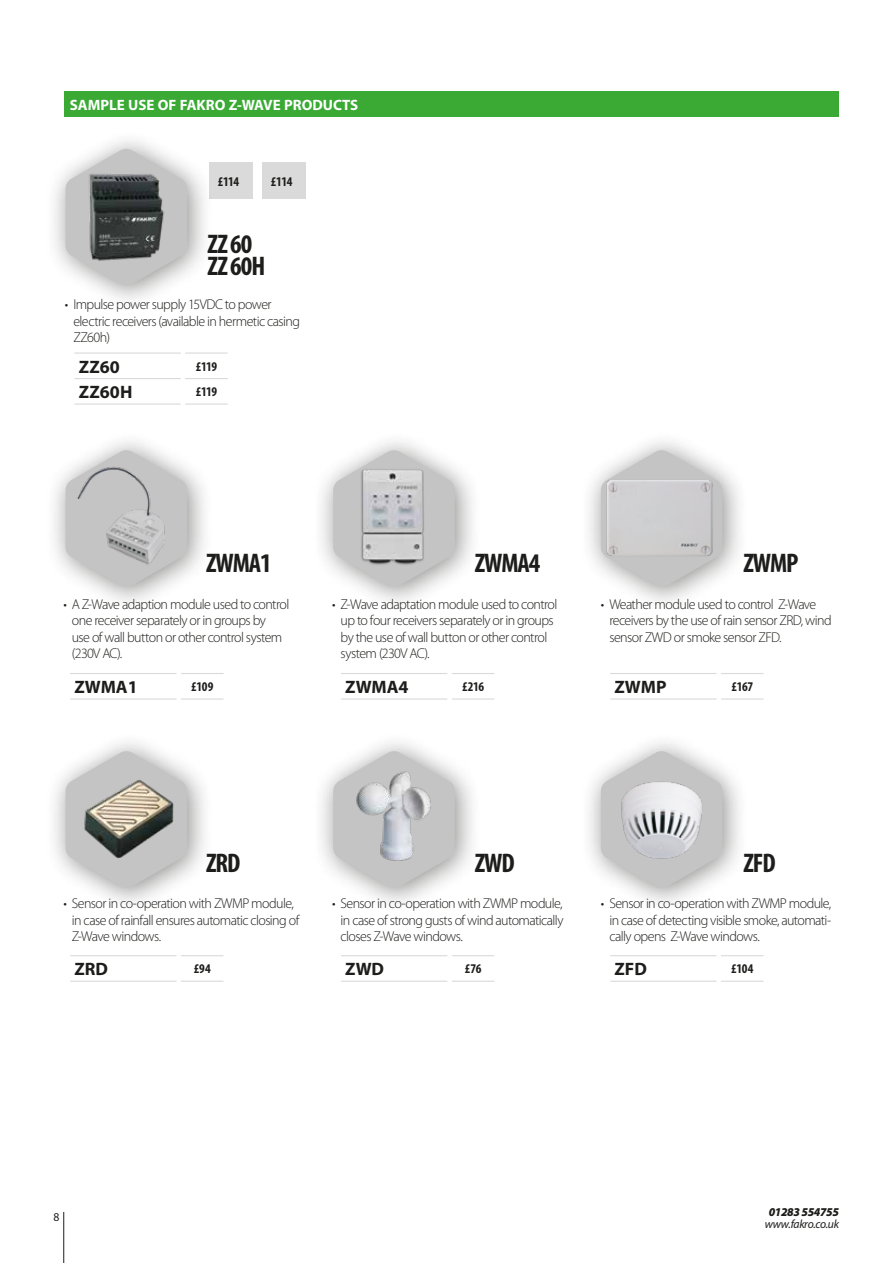
<style>
.page{position:relative;width:893px;height:1263px;background:#fff}
.page>*{position:absolute;margin:0;border:0;box-sizing:border-box;transform-origin:0 0}
.t1{font:700 condensed 27px/22.5px "Myriad Pro";letter-spacing:-.04em;color:#1d1d1b}
.t2{font:700 18px "Myriad Pro";color:#1d1d1b}
.t3{font:700 15px "Myriad Pro";color:#fff}
.t4{font:300 14.25px/16.5px "Myriad Pro";letter-spacing:-.04em;color:#1d1d1b}
.t5{font:700 condensed 13.35px "Myriad Pro";letter-spacing:-.025em;color:#1d1d1b}
.t6{font:italic 12px "Myriad Pro";letter-spacing:-.03em;color:#1d1d1b}
.t7{font:italic 900 12px "Myriad Pro";letter-spacing:-.03em;color:#1d1d1b}
.t8{font:12px "Myriad Pro";color:#1d1d1b}
</style>
<div class="page">
<hr style="left:63px;top:1212px;width:1px;height:51px;background:#1d1d1b">
<div style="left:64px;top:91px;width:775px;height:26px;background:#3aaa35"></div>
<div style="left:262px;top:162px;width:43px;height:36px;background:#dadada"></div>
<div style="left:209px;top:162px;width:43px;height:36px;background:#dadada"></div>
<div style="left:45px;top:431px;width:169px;height:181px;background:#1d1d1b;opacity:.5"></div>
<img style="left:66px;top:450px;width:121px;height:137px">
<div style="left:45px;top:129px;width:169px;height:182px;background:#1d1d1b;opacity:.5"></div>
<svg style="left:66px;top:149px;width:121px;height:136px"></svg>
<img style="left:66px;top:157px;width:121px;height:120px">
<div style="left:312px;top:732px;width:170px;height:181px;background:#1d1d1b;opacity:.5"></div>
<svg style="left:333px;top:751px;width:122px;height:137px"></svg>
<img style="left:350px;top:762px;width:88px;height:115px">
<div style="left:312px;top:431px;width:170px;height:181px;background:#1d1d1b;opacity:.5"></div>
<svg style="left:333px;top:450px;width:122px;height:137px"></svg>
<img style="left:343px;top:458px;width:102px;height:121px">
<div style="left:580px;top:732px;width:169px;height:181px;background:#1d1d1b;opacity:.5"></div>
<svg style="left:601px;top:751px;width:121px;height:137px;background:#d1d1d1"></svg>
<img style="left:619px;top:779px;width:85px;height:81px">
<div style="left:580px;top:431px;width:169px;height:181px;background:#1d1d1b;opacity:.5"></div>
<svg style="left:601px;top:450px;width:121px;height:137px"></svg>
<img style="left:604px;top:477px;width:115px;height:83px">
<div style="left:45px;top:732px;width:169px;height:181px;background:#1d1d1b;opacity:.5"></div>
<svg style="left:66px;top:751px;width:121px;height:137px"></svg>
<img style="left:66px;top:753px;width:121px;height:133px">
<hr style="left:181px;top:673px;width:42px;height:1px;background:#dadada">
<hr style="left:181px;top:698px;width:42px;height:2px;background:#dadada">
<hr style="left:70px;top:673px;width:106px;height:1px;background:#dadada">
<hr style="left:70px;top:698px;width:106px;height:2px;background:#dadada">
<svg style="left:70px;top:980px;width:153px;height:1px"></svg>
<div style="left:176px;top:956px;width:5px;height:25px;background:#fff"></div>
<hr style="left:181px;top:955px;width:42px;height:1px;background:#dadada">
<hr style="left:181px;top:981px;width:42px;height:1px;background:#dadada">
<hr style="left:70px;top:955px;width:106px;height:1px;background:#dadada">
<hr style="left:70px;top:981px;width:106px;height:1px;background:#dadada">
<hr style="left:452px;top:673px;width:42px;height:1px;background:#dadada">
<hr style="left:452px;top:698px;width:42px;height:2px;background:#dadada">
<hr style="left:341px;top:673px;width:106px;height:1px;background:#dadada">
<hr style="left:341px;top:698px;width:106px;height:2px;background:#dadada">
<svg style="left:341px;top:980px;width:153px;height:1px"></svg>
<div style="left:447px;top:956px;width:5px;height:25px;background:#fff"></div>
<hr style="left:452px;top:955px;width:42px;height:1px;background:#dadada">
<hr style="left:452px;top:981px;width:42px;height:1px;background:#dadada">
<hr style="left:341px;top:955px;width:106px;height:1px;background:#dadada">
<hr style="left:341px;top:981px;width:106px;height:1px;background:#dadada">
<hr style="left:721px;top:673px;width:42px;height:1px;background:#dadada">
<hr style="left:721px;top:698px;width:42px;height:2px;background:#dadada">
<hr style="left:610px;top:673px;width:106px;height:1px;background:#dadada">
<hr style="left:610px;top:698px;width:106px;height:2px;background:#dadada">
<svg style="left:610px;top:980px;width:153px;height:1px"></svg>
<div style="left:716px;top:956px;width:5px;height:25px;background:#fff"></div>
<hr style="left:721px;top:955px;width:42px;height:1px;background:#dadada">
<hr style="left:721px;top:981px;width:42px;height:1px;background:#dadada">
<hr style="left:610px;top:955px;width:106px;height:1px;background:#dadada">
<hr style="left:610px;top:981px;width:106px;height:1px;background:#dadada">
<hr style="left:185px;top:352px;width:43px;height:2px;background:#dadada">
<hr style="left:185px;top:378px;width:43px;height:1px;background:#dadada">
<hr style="left:185px;top:403px;width:43px;height:2px;background:#dadada">
<hr style="left:74px;top:352px;width:107px;height:2px;background:#dadada">
<hr style="left:74px;top:378px;width:107px;height:1px;background:#dadada">
<hr style="left:74px;top:403px;width:107px;height:2px;background:#dadada">
<p class="t3" style="left:70px;top:95px;width:290px">SAMPLE USE OF FAKRO Z-WAVE PRODUCTS</p>
<p class="t5" style="left:218px;top:174px;width:23px">£114</p>
<p class="t5" style="left:271px;top:174px;width:23px">£114</p>
<h1 class="t1" style="left:208px;top:232px;width:59px">ZZ 60<br>ZZ 60H</h1>
<p class="t4" style="left:73px;top:296px;width:228px;text-indent:-9px">• Impulse power supply 15VDC to power electric receivers (available in hermetic casing<br>ZZ60h)</p>
<p class="t2" style="left:79px;top:355px;width:43px">ZZ60</p>
<p class="t5" style="left:196px;top:358px;width:23px">£119</p>
<p class="t2" style="left:79px;top:380px;width:55px">ZZ60H</p>
<p class="t5" style="left:196px;top:383px;width:23px">£119</p>
<h1 class="t1" style="left:206px;top:551px;width:67px">ZWMA1</h1>
<h1 class="t1" style="left:475px;top:551px;width:67px">ZWMA4</h1>
<h1 class="t1" style="left:743px;top:551px;width:57px">ZWMP</h1>
<p class="t4" style="left:72px;top:596px;width:219px;text-indent:-9px">• A Z-Wave adaption module used to control one receiver separately or in groups by<br>use of wall button or other control system (230V AC).</p>
<p class="t4" style="left:341px;top:596px;width:218px;text-indent:-9px">• Z-Wave adaptation module used to control up to four receivers separately or in groups by the use of wall button or other control system (230V AC).</p>
<p class="t4" style="left:609px;top:596px;width:224px;text-indent:-9px">• Weather module used to control Z-Wave receivers by the use of rain sensor ZRD, wind sensor ZWD or smoke sensor ZFD.</p>
<p class="t2" style="left:74px;top:675px;width:65px">ZWMA1</p>
<p class="t5" style="left:191px;top:678px;width:24px">£109</p>
<p class="t2" style="left:345px;top:675px;width:65px">ZWMA4</p>
<p class="t5" style="left:462px;top:678px;width:24px">£216</p>
<p class="t2" style="left:614px;top:675px;width:54px">ZWMP</p>
<p class="t5" style="left:731px;top:678px;width:23px">£167</p>
<h1 class="t1" style="left:206px;top:851px;width:36px">ZRD</h1>
<h1 class="t1" style="left:475px;top:851px;width:41px">ZWD</h1>
<h1 class="t1" style="left:743px;top:851px;width:34px">ZFD</h1>
<p class="t4" style="left:72px;top:895px;width:229px;text-indent:-9px">• Sensor in co-operation with ZWMP module, in case of rainfall ensures automatic closing of<br>Z-Wave windows.</p>
<p class="t4" style="left:341px;top:895px;width:224px;text-align:justify;text-indent:-9px">• Sensor in co-operation with ZWMP module, in case of strong gusts of wind automatically closes Z-Wave windows.</p>
<p class="t4" style="left:609px;top:895px;width:223px;text-align:justify;text-indent:-9px">• Sensor in co-operation with ZWMP module, in case of detecting visible smoke, automati&shy;cally opens Z-Wave windows.</p>
<p class="t2" style="left:74px;top:957px;width:35px">ZRD</p>
<p class="t5" style="left:194px;top:961px;width:19px">£94</p>
<p class="t2" style="left:345px;top:957px;width:40px">ZWD</p>
<p class="t5" style="left:465px;top:961px;width:18px">£76</p>
<p class="t2" style="left:614px;top:957px;width:34px">ZFD</p>
<p class="t5" style="left:731px;top:961px;width:24px">£104</p>
<p class="t8" style="left:53px;top:1209px;width:7px">8</p>
<p class="t7" style="left:769px;top:1205px;width:72px">01283 554755</p>
<p class="t6" style="left:765px;top:1216px;width:76px">www.fakro.co.uk</p>
</div>
